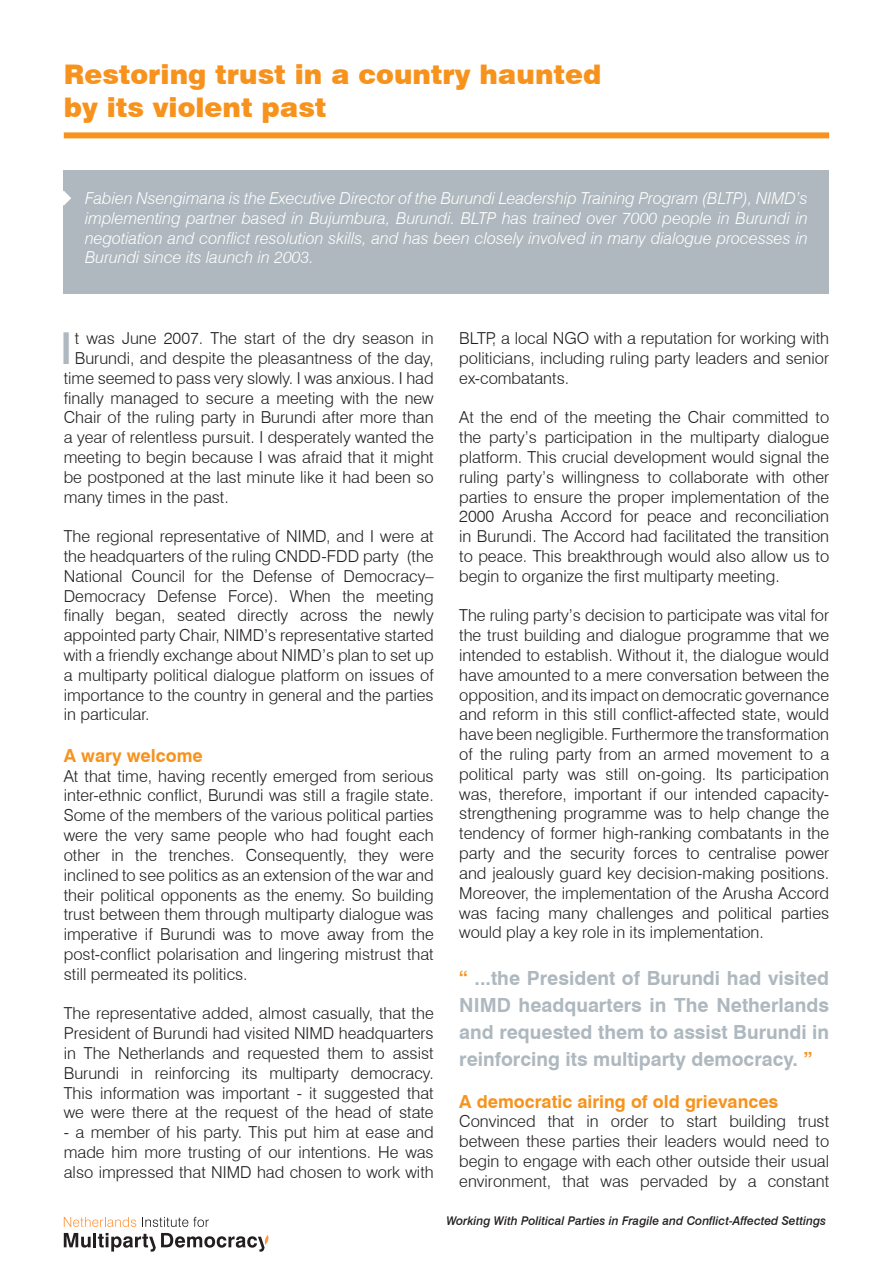
<style>
.page{position:relative;width:893px;height:1263px;background:#fff}
.page>*{position:absolute;margin:0;border:0;box-sizing:border-box;transform-origin:0 0}
.Drop_cap{font:500 44.1px "Swiss 721 BT";color:#aeb8be}
.Main_title{font:900 27px "Swiss 721 BT";color:#f7931d}
.Highlighted_text{font:700 19.5px/27px "Swiss 721 BT";color:#aeb8be;text-align:justify}
.Sub_header{font:700 18px "Swiss 721 BT";color:#f7931d}
.Drop_cap-2{font:300 16.5px/19.8px "Swiss 721 BT";color:#231f20;text-align:justify}
.Description_writer{font:italic 300 16.5px/19.8px "Swiss 721 BT";color:#fff;text-align:justify}
.t1{font:italic 500 12px "Swiss 721 BT";color:#231f20}
.s1{color:#f7931d}
</style>
<div class="page">
<svg style="left:64px;top:1217px;width:72px;height:10px"></svg>
<svg style="left:142px;top:1217px;width:67px;height:10px"></svg>
<svg style="left:64px;top:1233px;width:27px;height:14px"></svg>
<hr style="left:93px;top:1233px;width:3px;height:14px;background:#231f20">
<svg style="left:98px;top:1233px;width:171px;height:19px"></svg>
<div style="left:64px;top:132px;width:765px;height:6px;background:#f7931d"></div>
<div style="left:64px;top:170px;width:765px;height:124px;background:#aeb8be"></div>
<svg style="left:63px;top:191px;width:8px;height:15px"></svg>
<p class="Main_title" style="left:64px;top:58px;width:539px">Restoring trust in a country haunted</p>
<p class="Main_title" style="left:64px;top:91px;width:264px">by its violent past</p>
<p class="Description_writer" style="left:85px;top:188px;width:724px">Fabien Nsengimana is the Executive Director of the Burundi Leadership Training Program (BLTP), NIMD’s implementing partner based in Bujumbura, Burundi. BLTP has trained over 7000 people in Burundi in negotiation and conflict resolution skills, and has been closely involved in many dialogue processes in Burundi since its launch in 2003.</p>
<p class="Drop_cap" style="left:60px;top:322px;width:14px">I</p>
<p class="Drop_cap-2" style="left:75px;top:328px;width:360px">t was June 2007. The start of the dry season in</p>
<p class="Drop_cap-2" style="left:75px;top:348px;width:360px">Burundi, and despite the pleasantness of the day,</p>
<p class="Drop_cap-2" style="left:64px;top:368px;width:371px">time seemed to pass very slowly. I was anxious. I had</p>
<p class="Drop_cap-2" style="left:64px;top:388px;width:371px">finally managed to secure a meeting with the new</p>
<p class="Drop_cap-2" style="left:64px;top:407px;width:371px">Chair of the ruling party in Burundi after more than</p>
<p class="Drop_cap-2" style="left:64px;top:427px;width:371px">a year of relentless pursuit. I desperately wanted the</p>
<p class="Drop_cap-2" style="left:64px;top:447px;width:371px">meeting to begin because I was afraid that it might</p>
<p class="Drop_cap-2" style="left:64px;top:467px;width:371px">be postponed at the last minute like it had been so</p>
<p class="Drop_cap-2" style="left:64px;top:487px;width:167px">many times in the past.</p>
<p class="Drop_cap-2" style="left:64px;top:526px;width:371px">The regional representative of NIMD, and I were at the headquarters of the ruling CNDD-FDD party (the National Council for the Defense of Democracy– Democracy Defense Force). When the meeting finally began, seated directly across the newly appointed party Chair, NIMD’s representative started with a friendly exchange about NIMD’s plan to set up a multiparty political dialogue platform on issues of importance to the country in general and the parties in particular.</p>
<p class="Sub_header" style="left:64px;top:744px;width:140px">A wary welcome</p>
<p class="Drop_cap-2" style="left:64px;top:766px;width:371px">At that time, having recently emerged from serious inter-ethnic conflict, Burundi was still a fragile state.<br>Some of the members of the various political parties were the very same people who had fought each other in the trenches. Consequently, they were inclined to see politics as an extension of the war and their political opponents as the enemy. So building trust between them through multiparty dialogue was imperative if Burundi was to move away from the post-conflict polarisation and lingering mistrust that still permeated its politics.</p>
<p class="Drop_cap-2" style="left:64px;top:1003px;width:371px">The representative added, almost casually, that the President of Burundi had visited NIMD headquarters in The Netherlands and requested them to assist Burundi in reinforcing its multiparty democracy.<br>This information was important - it suggested that we were there at the request of the head of state</p>
<p class="Drop_cap-2" style="left:64px;top:1122px;width:371px">- a member of his party. This put him at ease and made him more trusting of our intentions. He was also impressed that NIMD had chosen to work with</p>
<p class="Drop_cap-2" style="left:459px;top:328px;width:371px">BLTP, a local NGO with a reputation for working with politicians, including ruling party leaders and senior ex-combatants.</p>
<p class="Drop_cap-2" style="left:459px;top:407px;width:371px">At the end of the meeting the Chair committed to the party’s participation in the multiparty dialogue platform. This crucial development would signal the ruling party’s willingness to collaborate with other parties to ensure the proper implementation of the 2000 Arusha Accord for peace and reconciliation in Burundi. The Accord had facilitated the transition to peace. This breakthrough would also allow us to begin to organize the first multiparty meeting.</p>
<p class="Drop_cap-2" style="left:459px;top:605px;width:371px">The ruling party’s decision to participate was vital for the trust building and dialogue programme that we intended to establish. Without it, the dialogue would have amounted to a mere conversation between the opposition, and its impact on democratic governance and reform in this still conflict-affected state, would have been negligible. Furthermore the transformation of the ruling party from an armed movement to a political party was still on-going. Its participation was, therefore, important if our intended capacity&shy;strengthening programme was to help change the tendency of former high-ranking combatants in the party and the security forces to centralise power and jealously guard key decision-making positions.<br>Moreover, the implementation of the Arusha Accord was facing many challenges and political parties would play a key role in its implementation.</p>
<p class="Highlighted_text" style="left:459px;top:964px;width:371px"><span class="s1">“</span> ...the President of Burundi had visited NIMD headquarters in The Netherlands and requested them to assist Burundi in reinforcing its multiparty democracy. <span class="s1">”</span></p>
<p class="Sub_header" style="left:459px;top:1090px;width:321px">A democratic airing of old grievances</p>
<p class="Drop_cap-2" style="left:459px;top:1111px;width:371px">Convinced that in order to start building trust between these parties their leaders would need to begin to engage with each other outside their usual environment, that was pervaded by a constant</p>
<p class="t1" style="left:446px;top:1214px;width:381px">Working With Political Parties in Fragile and Conflict-Affected Settings</p>
</div>
